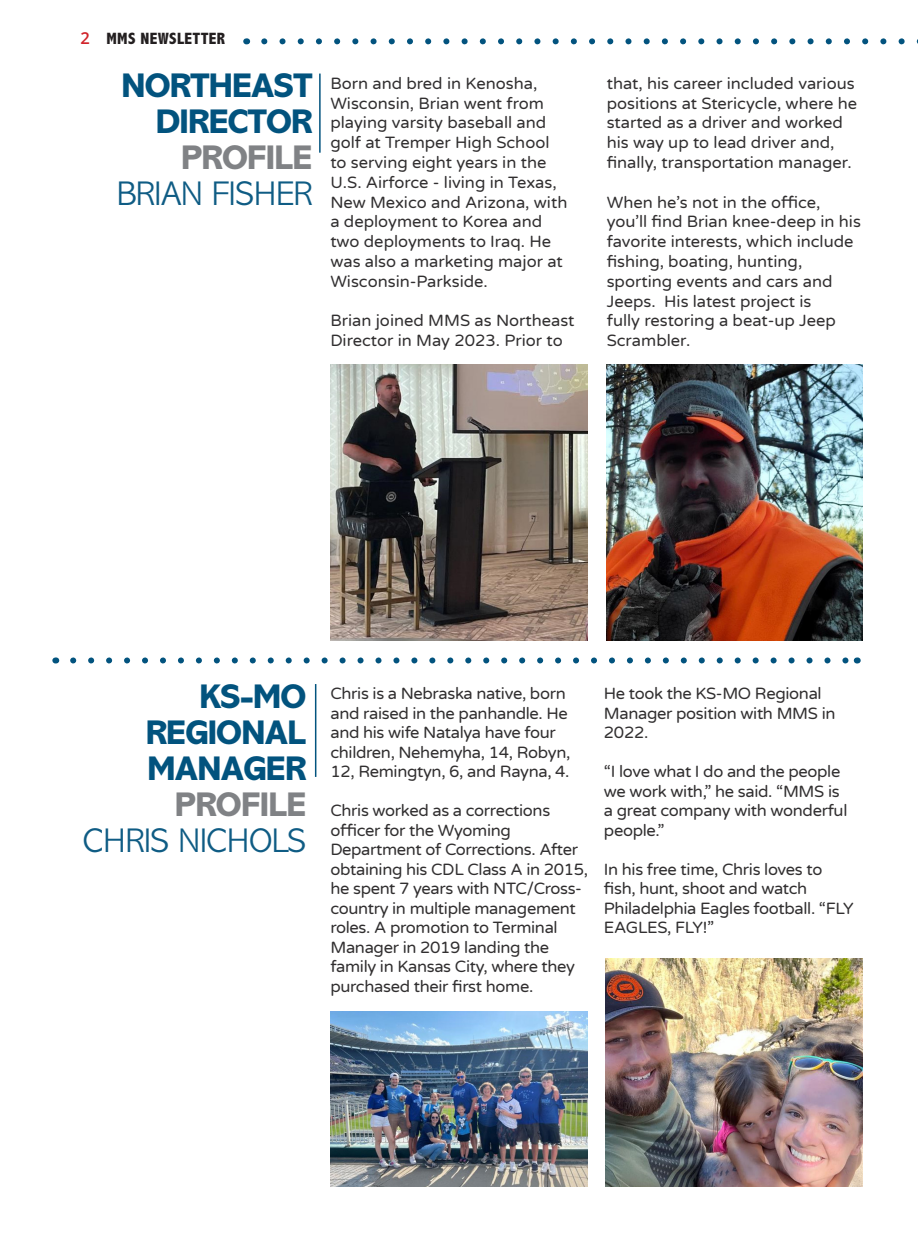
<style>
.page{position:relative;width:918px;height:1242px;background:#fff}
.page>*{position:absolute;margin:0;border:0;box-sizing:border-box;transform-origin:0 0}
.Main_title{font:800 34.5px/36px "Abadi MT Pro";letter-spacing:-.02em;color:#02537e;text-align:right}
.Main_title-2{font:300 34.5px/36px "Abadi MT Pro";letter-spacing:-.02em;color:#0f5c84;text-align:right}
.Intro_to_paragraph{font:16.5px/19.8px "Varela Round";letter-spacing:-.015em;color:#312f30}
.t1{font:800 condensed 16.5px "Abadi MT Pro";letter-spacing:.02em;color:#231f20}
.s1{font-family:"Open Sans";font-weight:600;font-stretch:normal;color:#d1232a}
.s2{font-weight:800;color:#808285}
</style>
<div class="page">
<img style="left:330px;top:364px;width:258px;height:277px">
<img style="left:607px;top:364px;width:256px;height:277px">
<hr style="left:315px;top:684px;width:1px;height:93px;background:#02537e">
<hr style="left:319px;top:74px;width:2px;height:79px;background:#02537e">
<svg style="left:73px;top:657px;width:775px;height:6px"></svg>
<img style="left:606px;top:958px;width:256px;height:229px">
<img style="left:330px;top:1011px;width:258px;height:176px">
<svg style="left:264px;top:38px;width:654px;height:6px"></svg>
<p class="t1" style="left:80px;top:29px;width:146px"><span class="s1">2</span> MMS NEWSLETTER</p>
<p class="Main_title" style="left:121px;top:68px;width:193px">NORTHEAST<br>DIRECTOR</p>
<p class="Main_title-2" style="left:117px;top:141px;width:197px"><span class="s2">PROFILE<br></span>BRIAN FISHER</p>
<p class="Intro_to_paragraph" style="left:330px;top:73px;width:239px">Born and bred in Kenosha,<br>Wisconsin, Brian went from playing varsity baseball and golf at Tremper High School to serving eight years in the<br>U.S. Airforce - living in Texas,<br>New Mexico and Arizona, with a deployment to Korea and two deployments to Iraq. He was also a marketing major at<br>Wisconsin-Parkside.</p>
<p class="Intro_to_paragraph" style="left:330px;top:310px;width:246px">Brian joined MMS as Northeast<br>Director in May 2023. Prior to</p>
<p class="Intro_to_paragraph" style="left:607px;top:73px;width:252px">that, his career included various positions at Stericycle, where he started as a driver and worked his way up to lead driver and, finally, transportation manager.</p>
<p class="Intro_to_paragraph" style="left:607px;top:192px;width:256px">When he’s not in the office, you’ll find Brian knee-deep in his favorite interests, which include fishing, boating, hunting, sporting events and cars and<br>Jeeps. His latest project is<br>fully restoring a beat-up Jeep<br>Scrambler.</p>
<p class="Main_title" style="left:199px;top:679px;width:108px">KS-MO</p>
<p class="Main_title" style="left:146px;top:715px;width:162px">REGIONAL</p>
<p class="Main_title" style="left:148px;top:751px;width:160px">MANAGER</p>
<p class="Main_title-2" style="left:83px;top:787px;width:225px"><span class="s2">PROFILE<br></span>CHRIS NICHOLS</p>
<p class="Intro_to_paragraph" style="left:330px;top:683px;width:242px">Chris is a Nebraska native, born and raised in the panhandle. He and his wife Natalya have four children, Nehemyha, 14, Robyn,<br>12, Remingtyn, 6, and Rayna, 4.</p>
<p class="Intro_to_paragraph" style="left:330px;top:800px;width:259px">Chris worked as a corrections officer for the Wyoming<br>Department of Corrections. After obtaining his CDL Class A in 2015, he spent 7 years with NTC/Cross&shy;country in multiple management roles. A promotion to Terminal<br>Manager in 2019 landing the family in Kansas City, where they purchased their first home.</p>
<p class="Intro_to_paragraph" style="left:604px;top:683px;width:233px">He took the KS-MO Regional<br>Manager position with MMS in<br>2022.</p>
<p class="Intro_to_paragraph" style="left:604px;top:761px;width:245px">“I love what I do and the people we work with,” he said. “MMS is a great company with wonderful people.”</p>
<p class="Intro_to_paragraph" style="left:604px;top:859px;width:251px">In his free time, Chris loves to fish, hunt, shoot and watch<br>Philadelphia Eagles football. “FLY<br>EAGLES, FLY!”</p>
</div>
